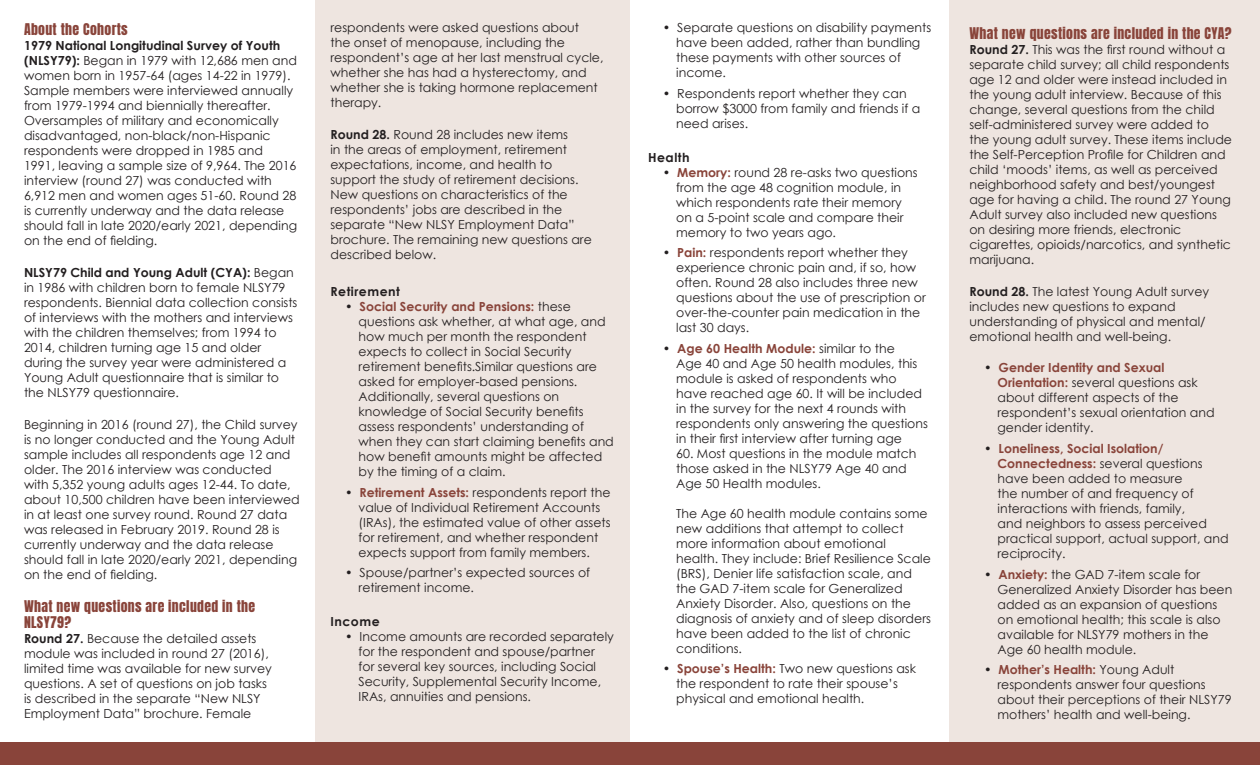
<style>
.page{position:relative;width:1260px;height:765px;background:#fff}
.page>*{position:absolute;margin:0;border:0;box-sizing:border-box;transform-origin:0 0}
.t1{font:13.75px/16.2px "Anton";letter-spacing:.025em;color:#89443a}
.t2{font:12.5px/15px "Century Gothic";color:#231f20}
.H3_left_bold{font:700 12.5px "Century Gothic";letter-spacing:.04em;color:#231f20}
.s1{font-weight:700}
.s2{font-weight:700;color:#89443a}
</style>
<div class="page">
<div style="left:949px;top:0;width:311px;height:765px;background:#eee5e0"></div>
<div style="left:315px;top:0;width:315px;height:765px;background:#eee5e0"></div>
<div style="left:0;top:742px;width:1260px;height:23px;background:#89443a"></div>
<h2 class="t1" style="left:24px;top:22px;width:105px">About the Cohorts</h2>
<p class="t2" style="left:24px;top:38px;width:275px"><span class="s1">1979 National Longitudinal Survey of Youth (NLSY79):</span> Began in 1979 with 12,686 men and women born in 1957-64 (ages 14-22 in 1979).<br>Sample members were interviewed annually from 1979-1994 and biennially thereafter.<br>Oversamples of military and economically disadvantaged, non-black/non-Hispanic respondents were dropped in 1985 and 1991, leaving a sample size of 9,964. The 2016 interview (round 27) was conducted with 6,912 men and women ages 51-60. Round 28 is currently underway and the data release should fall in late 2020/early 2021, depending on the end of fielding.</p>
<p class="t2" style="left:24px;top:265px;width:275px"><span class="s1">NLSY79 Child and Young Adult (CYA):</span> Began in 1986 with children born to female NLSY79 respondents. Biennial data collection consists of interviews with the mothers and interviews with the children themselves; from 1994 to 2014, children turning age 15 and older during the survey year were administered a Young Adult questionnaire that is similar to the NLSY79 questionnaire.</p>
<p class="t2" style="left:24px;top:417px;width:277px">Beginning in 2016 (round 27), the Child survey is no longer conducted and the Young Adult sample includes all respondents age 12 and older. The 2016 interview was conducted<br>with 5,352 young adults ages 12-44. To date, about 10,500 children have been interviewed in at least one survey round. Round 27 data was released in February 2019. Round 28 is currently underway and the data release should fall in late 2020/early 2021, depending on the end of fielding.</p>
<h2 class="t1" style="left:24px;top:599px;width:233px">What new questions are included in the<br>NLSY79?</h2>
<p class="t2" style="left:24px;top:631px;width:249px"><span class="s1">Round 27.</span> Because the detailed assets module was included in round 27 (2016), limited time was available for new survey questions. A set of questions on job tasks is described in the separate “New NLSY Employment Data” brochure. Female</p>
<p class="t2" style="left:330px;top:20px;width:275px">respondents were asked questions about<br>the onset of menopause, including the respondent’s age at her last menstrual cycle, whether she has had a hysterectomy, and whether she is taking hormone replacement therapy.</p>
<p class="t2" style="left:330px;top:127px;width:263px"><span class="s1">Round 28.</span> Round 28 includes new items<br>in the areas of employment, retirement expectations, income, and health to support the study of retirement decisions.<br>New questions on characteristics of the respondents’ jobs are described in the separate “New NLSY Employment Data” brochure. The remaining new questions are described below.</p>
<h3 class="H3_left_bold" style="left:330px;top:282px;width:71px">Retirement</h3>
<p class="t2" style="left:359px;top:299px;width:257px;text-indent:-14px">• <span class="s2">Social Security and Pensions:</span> these questions ask whether, at what age, and how much per month the respondent expects to collect in Social Security retirement benefits.Similar questions are asked for employer-based pensions.<br>Additionally, several questions on knowledge of Social Security benefits assess respondents’ understanding of when they can start claiming benefits and how benefit amounts might be affected by the timing of a claim.</p>
<p class="t2" style="left:359px;top:485px;width:254px;text-indent:-14px">• <span class="s2">Retirement Assets:</span> respondents report the value of Individual Retirement Accounts (IRAs), the estimated value of other assets for retirement, and whether respondent expects support from family members.</p>
<p class="t2" style="left:359px;top:565px;width:233px;text-indent:-14px">• Spouse/partner’s expected sources of retirement income.</p>
<h3 class="H3_left_bold" style="left:330px;top:612px;width:51px">Income</h3>
<p class="t2" style="left:359px;top:629px;width:257px;text-indent:-14px">• Income amounts are recorded separately for the respondent and spouse/partner<br>for several key sources, including Social Security, Supplemental Security Income, IRAs, annuities and pensions.</p>
<p class="t2" style="left:676px;top:20px;width:256px;text-indent:-14px">• Separate questions on disability payments have been added, rather than bundling these payments with other sources of income.</p>
<p class="t2" style="left:676px;top:86px;width:246px;text-indent:-14px">• Respondents report whether they can borrow $3000 from family and friends if a need arises.</p>
<h3 class="H3_left_bold" style="left:648px;top:148px;width:43px">Health</h3>
<p class="t2" style="left:676px;top:164px;width:243px;text-indent:-14px">• <span class="s2">Memory:</span> round 28 re-asks two questions from the age 48 cognition module, in which respondents rate their memory on a 5-point scale and compare their memory to two years ago.</p>
<p class="t2" style="left:676px;top:245px;width:251px;text-indent:-14px">• <span class="s2">Pain:</span> respondents report whether they experience chronic pain and, if so, how often. Round 28 also includes three new questions about the use of prescription or over-the-counter pain medication in the last 30 days.</p>
<p class="t2" style="left:676px;top:341px;width:253px;text-indent:-13px">• <span class="s2">Age 60 Health Module:</span> similar to the<br>Age 40 and Age 50 health modules, this module is asked of respondents who have reached age 60. It will be included in the survey for the next 4 rounds with respondents only answering the questions in their first interview after turning age</p>
<p class="t2" style="left:676px;top:446px;width:242px">60. Most questions in the module match those asked in the NLSY79 Age 40 and<br>Age 50 Health modules.</p>
<p class="t2" style="left:676px;top:506px;width:256px">The Age 60 health module contains some new additions that attempt to collect more information about emotional health. They include: Brief Resilience Scale (BRS), Denier life satisfaction scale, and the GAD 7-item scale for Generalized Anxiety Disorder. Also, questions on the diagnosis of anxiety and of sleep disorders have been added to the list of chronic conditions.</p>
<p class="t2" style="left:676px;top:661px;width:241px;text-indent:-14px">• <span class="s2">Spouse’s Health:</span> Two new questions ask the respondent to rate their spouse’s physical and emotional health.</p>
<h2 class="t1" style="left:969px;top:26px;width:264px">What new questions are included in the CYA?</h2>
<p class="t2" style="left:969px;top:42px;width:264px"><span class="s1">Round 27.</span> This was the first round without a separate child survey; all child respondents age 12 and older were instead included in the young adult interview. Because of this change, several questions from the child self-administered survey were added to the young adult survey. These items include the Self-Perception Profile for Children and child ‘moods’ items, as well as perceived neighborhood safety and best/youngest age for having a child. The round 27 Young Adult survey also included new questions on desiring more friends, electronic cigarettes, opioids/narcotics, and synthetic marijuana.</p>
<p class="t2" style="left:969px;top:283px;width:241px"><span class="s1">Round 28.</span> The latest Young Adult survey includes new questions to expand understanding of physical and mental/ emotional health and well-being.</p>
<p class="t2" style="left:998px;top:360px;width:219px;text-indent:-14px">• <span class="s2">Gender Identity and Sexual<br>Orientation:</span> several questions ask about different aspects of the respondent’s sexual orientation and gender identity.</p>
<p class="t2" style="left:998px;top:441px;width:233px;text-indent:-14px">• <span class="s2">Loneliness, Social Isolation/<br>Connectedness:</span> several questions have been added to measure<br>the number of and frequency of interactions with friends, family,<br>and neighbors to assess perceived practical support, actual support, and reciprocity.</p>
<p class="t2" style="left:998px;top:567px;width:236px;text-indent:-14px">• <span class="s2">Anxiety:</span> the GAD 7-item scale for Generalized Anxiety Disorder has been added as an expansion of questions on emotional health; this scale is also available for NLSY79 mothers in the Age 60 health module.</p>
<p class="t2" style="left:998px;top:662px;width:236px;text-indent:-14px">• <span class="s2">Mother’s Health:</span> Young Adult respondents answer four questions about their perceptions of their NLSY79 mothers’ health and well-being.</p>
</div>
